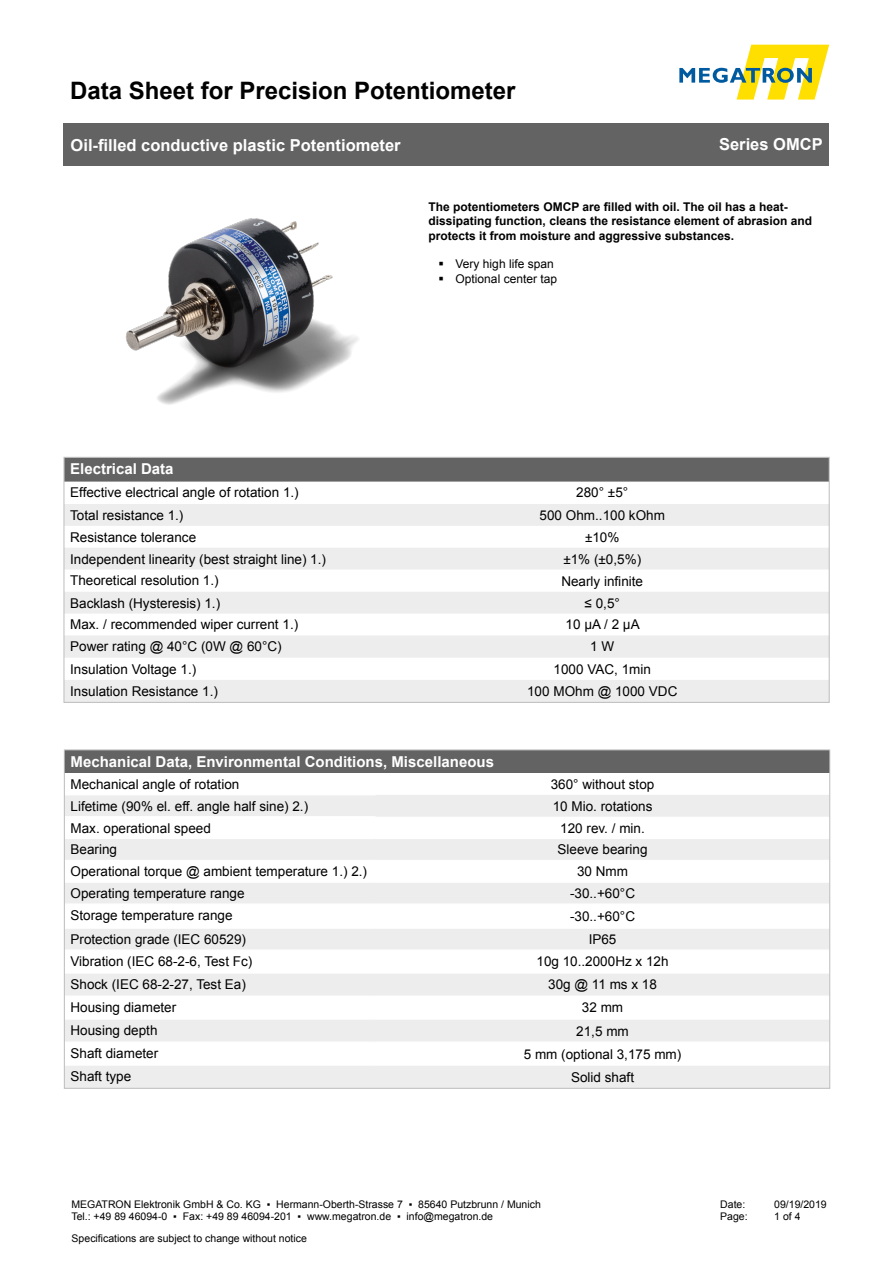
<style>
.page{position:relative;width:893px;height:1263px;background:#fff}
.page>*{position:absolute;margin:0;border:0;box-sizing:border-box;transform-origin:0 0}
.t1{font:700 24px "Arial";color:#000}
.t2{font:700 16.5px "Arial";color:#fff}
.t3{font:700 15px "Arial";color:#fff}
.t4{font:13.5px "Arial";color:#000}
.t5{font:700 12px/14.4px "Arial";color:#000}
.t6{font:12px "Arial";color:#000}
.t7{font:10.5px "Arial";color:#000}
</style>
<div class="page">
<svg style="left:679px;top:45px;width:150px;height:55px"></svg>
<div style="left:64px;top:123px;width:765px;height:43px;background:#646363"></div>
<div style="left:66px;top:459px;width:761px;height:23px;background:#646363"></div>
<svg style="left:66px;top:504px;width:761px;height:196px;fill:#ededed"></svg>
<div style="left:64px;top:457px;width:765px;height:245px;border:1px solid #bcbcbc"></div>
<div style="left:65px;top:750px;width:765px;height:23px;background:#646363"></div>
<svg style="left:66px;top:795px;width:762px;height:291px;fill:#ededed"></svg>
<hr style="left:65px;top:816px;width:311px;height:1px;background:#fff">
<hr style="left:65px;top:838px;width:311px;height:1px;background:#fff">
<hr style="left:376px;top:838px;width:454px;height:1px;background:#fff">
<hr style="left:65px;top:860px;width:311px;height:1px;background:#fff">
<hr style="left:376px;top:860px;width:454px;height:1px;background:#fff">
<hr style="left:65px;top:882px;width:311px;height:1px;background:#fff">
<hr style="left:376px;top:882px;width:454px;height:1px;background:#fff">
<hr style="left:65px;top:903px;width:311px;height:1px;background:#fff">
<hr style="left:376px;top:903px;width:454px;height:1px;background:#fff">
<hr style="left:65px;top:928px;width:311px;height:1px;background:#fff">
<hr style="left:376px;top:928px;width:454px;height:1px;background:#fff">
<hr style="left:65px;top:949px;width:311px;height:1px;background:#fff">
<hr style="left:376px;top:949px;width:454px;height:1px;background:#fff">
<hr style="left:65px;top:972px;width:311px;height:1px;background:#fff">
<hr style="left:376px;top:972px;width:454px;height:1px;background:#fff">
<hr style="left:65px;top:995px;width:311px;height:2px;background:#fff">
<hr style="left:376px;top:995px;width:454px;height:2px;background:#fff">
<hr style="left:65px;top:1018px;width:311px;height:2px;background:#fff">
<hr style="left:376px;top:1018px;width:454px;height:2px;background:#fff">
<hr style="left:65px;top:1041px;width:311px;height:2px;background:#fff">
<hr style="left:376px;top:1041px;width:454px;height:2px;background:#fff">
<hr style="left:65px;top:1064px;width:311px;height:2px;background:#fff">
<hr style="left:376px;top:1064px;width:454px;height:2px;background:#fff">
<img style="left:125px;top:218px;width:233px;height:187px">
<h1 class="t1" style="left:70px;top:74px;width:447px">Data Sheet for Precision Potentiometer</h1>
<p class="t2" style="left:71px;top:134px;width:332px">Oil-filled conductive plastic Potentiometer</p>
<p class="t2" style="left:719px;top:133px;width:105px">Series OMCP</p>
<p class="t5" style="left:429px;top:200px;width:385px">The potentiometers OMCP are filled with oil. The oil has a heat&shy;dissipating function, cleans the resistance element of abrasion and protects it from moisture and aggressive substances.</p>
<p class="t6" style="left:456px;top:256px;width:100px">Very high life span</p>
<p class="t6" style="left:456px;top:271px;width:103px">Optional center tap</p>
<p class="t3" style="left:70px;top:459px;width:105px">Electrical Data</p>
<p class="t4" style="left:70px;top:484px;width:230px">Effective electrical angle of rotation 1.)</p>
<p class="t4" style="left:576px;top:484px;width:53px">280° ±5°</p>
<p class="t4" style="left:70px;top:506px;width:115px">Total resistance 1.)</p>
<p class="t4" style="left:540px;top:506px;width:127px">500 Ohm..100 kOhm</p>
<p class="t4" style="left:70px;top:528px;width:128px">Resistance tolerance</p>
<p class="t4" style="left:585px;top:528px;width:36px">±10%</p>
<p class="t4" style="left:70px;top:550px;width:257px">Independent linearity (best straight line) 1.)</p>
<p class="t4" style="left:563px;top:550px;width:79px">±1% (±0,5%)</p>
<p class="t4" style="left:70px;top:572px;width:150px">Theoretical resolution 1.)</p>
<p class="t4" style="left:561px;top:572px;width:83px">Nearly infinite</p>
<p class="t4" style="left:70px;top:594px;width:152px">Backlash (Hysteresis) 1.)</p>
<p class="t4" style="left:585px;top:594px;width:37px">≤ 0,5°</p>
<p class="t4" style="left:70px;top:616px;width:230px">Max. / recommended wiper current 1.)</p>
<p class="t4" style="left:566px;top:616px;width:76px">10 µA / 2 µA</p>
<p class="t4" style="left:70px;top:638px;width:213px">Power rating @ 40°C (0W @ 60°C)</p>
<p class="t4" style="left:590px;top:638px;width:26px">1 W</p>
<p class="t4" style="left:70px;top:660px;width:128px">Insulation Voltage 1.)</p>
<p class="t4" style="left:554px;top:660px;width:99px">1000 VAC, 1min</p>
<p class="t4" style="left:70px;top:682px;width:149px">Insulation Resistance 1.)</p>
<p class="t4" style="left:527px;top:682px;width:152px">100 MOhm @ 1000 VDC</p>
<p class="t3" style="left:71px;top:752px;width:425px">Mechanical Data, Environmental Conditions, Miscellaneous</p>
<p class="t4" style="left:71px;top:775px;width:170px">Mechanical angle of rotation</p>
<p class="t4" style="left:551px;top:775px;width:105px">360° without stop</p>
<p class="t4" style="left:71px;top:797px;width:239px">Lifetime (90% el. eff. angle half sine) 2.)</p>
<p class="t4" style="left:553px;top:797px;width:101px">10 Mio. rotations</p>
<p class="t4" style="left:71px;top:819px;width:142px">Max. operational speed</p>
<p class="t4" style="left:560px;top:819px;width:86px">120 rev. / min.</p>
<p class="t4" style="left:71px;top:841px;width:48px">Bearing</p>
<p class="t4" style="left:557px;top:841px;width:92px">Sleeve bearing</p>
<p class="t4" style="left:71px;top:862px;width:298px">Operational torque @ ambient temperature 1.) 2.)</p>
<p class="t4" style="left:577px;top:862px;width:53px">30 Nmm</p>
<p class="t4" style="left:71px;top:884px;width:176px">Operating temperature range</p>
<p class="t4" style="left:570px;top:884px;width:67px">-30..+60°C</p>
<p class="t4" style="left:71px;top:906px;width:164px">Storage temperature range</p>
<p class="t4" style="left:570px;top:907px;width:67px">-30..+60°C</p>
<p class="t4" style="left:71px;top:930px;width:177px">Protection grade (IEC 60529)</p>
<p class="t4" style="left:589px;top:930px;width:29px">IP65</p>
<p class="t4" style="left:71px;top:952px;width:183px">Vibration (IEC 68-2-6, Test Fc)</p>
<p class="t4" style="left:536px;top:953px;width:134px">10g 10..2000Hz x 12h</p>
<p class="t4" style="left:71px;top:975px;width:177px">Shock (IEC 68-2-27, Test Ea)</p>
<p class="t4" style="left:548px;top:976px;width:110px">30g @ 11 ms x 18</p>
<p class="t4" style="left:71px;top:998px;width:107px">Housing diameter</p>
<p class="t4" style="left:582px;top:999px;width:43px">32 mm</p>
<p class="t4" style="left:71px;top:1021px;width:89px">Housing depth</p>
<p class="t4" style="left:576px;top:1022px;width:54px">21,5 mm</p>
<p class="t4" style="left:71px;top:1044px;width:89px">Shaft diameter</p>
<p class="t4" style="left:524px;top:1045px;width:159px">5 mm (optional 3,175 mm)</p>
<p class="t4" style="left:71px;top:1067px;width:62px">Shaft type</p>
<p class="t4" style="left:571px;top:1068px;width:65px">Solid shaft</p>
<p class="t7" style="left:71px;top:1197px;width:471px">MEGATRON Elektronik GmbH &amp; Co. KG ▪ Hermann-Oberth-Strasse 7 ▪ 85640 Putzbrunn / Munich</p>
<p class="t7" style="left:71px;top:1210px;width:423px">Tel.: +49 89 46094-0 ▪ Fax: +49 89 46094-201 ▪ www.megatron.de ▪ info@megatron.de</p>
<p class="t7" style="left:72px;top:1231px;width:237px">Specifications are subject to change without notice</p>
<p class="t7" style="left:720px;top:1197px;width:27px">Date:</p>
<p class="t7" style="left:774px;top:1197px;width:54px">09/19/2019</p>
<p class="t7" style="left:720px;top:1210px;width:29px">Page:</p>
<p class="t7" style="left:774px;top:1210px;width:28px">1 of 4</p>
</div>
